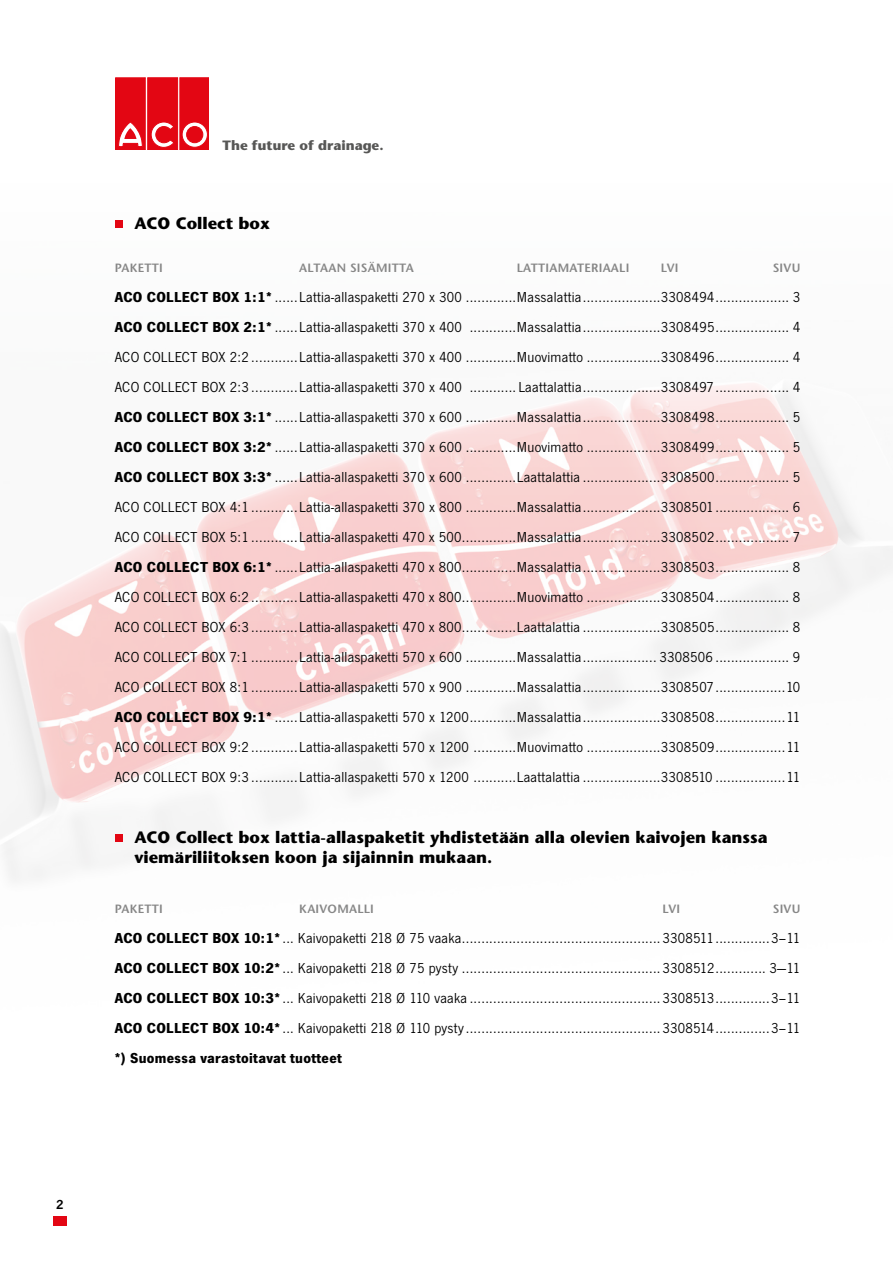
<style>
.page{position:relative;width:893px;height:1263px;background:#fff}
.page>*{position:absolute;margin:0;border:0;box-sizing:border-box;transform-origin:0 0}
.t1{font:700 16.5px/19.8px "Stone Sans";color:#000}
.t2{font:15px/30px "News Gothic TOT";letter-spacing:.02em;color:#000;text-align:justify}
.t3{font:700 13.5px "Stone Sans";color:#575756}
.t4{font:600 12px "Stone Sans";letter-spacing:.02em;color:#878787}
.t5{font:700 12px "News Gothic";color:#000}
.s1{font-weight:700}
</style>
<div class="page">
<hr style="left:54px;top:1216px;width:4px;height:10px;background:#e30613">
<hr style="left:62px;top:1216px;width:4px;height:10px;background:#e30613">
<hr style="left:58px;top:1216px;width:4px;height:10px;background:#e30613">
<img style="left:0;top:383px;width:893px;height:498px">
<div style="left:116px;top:78px;width:29px;height:72px;background:#e30613"></div>
<svg style="left:118px;top:122px;width:24px;height:25px"></svg>
<div style="left:180px;top:78px;width:29px;height:72px;background:#e30613"></div>
<svg style="left:182px;top:122px;width:25px;height:25px"></svg>
<div style="left:182px;top:122px;width:25px;height:25px;border:1px solid #e30613;border-radius:50%"></div>
<div style="left:187px;top:126px;width:16px;height:17px;background:#e30613;border-radius:50%"></div>
<div style="left:187px;top:126px;width:16px;height:17px;border:1px solid #e30613;border-radius:50%"></div>
<div style="left:148px;top:78px;width:30px;height:72px;background:#e30613"></div>
<svg style="left:151px;top:122px;width:22px;height:26px"></svg>
<div style="left:115px;top:220px;width:8px;height:8px;background:#e30613"></div>
<div style="left:115px;top:834px;width:8px;height:8px;background:#e30613"></div>
<p class="t3" style="left:223px;top:136px;width:163px">The future of drainage.</p>
<p class="t1" style="left:134px;top:213px;width:137px">ACO Collect box</p>
<p class="t4" style="left:115px;top:261px;width:50px">PAKETTI</p>
<p class="t4" style="left:299px;top:261px;width:116px">ALTAAN SISÄMITTA</p>
<p class="t4" style="left:517px;top:261px;width:114px">LATTIAMATERIAALI</p>
<p class="t4" style="left:661px;top:261px;width:19px">LVI</p>
<p class="t4" style="left:773px;top:261px;width:29px">SIVU</p>
<p class="t2" style="left:115px;top:282px;width:687px"><span class="s1">ACO COLLECT BOX 1:1*</span> ......Lattia-allaspaketti 270 x 300 .............Massalattia....................3308494................... 3<br><span class="s1">ACO COLLECT BOX 2:1*</span> ......Lattia-allaspaketti 370 x 400 ............Massalattia....................3308495................... 4<br>ACO COLLECT BOX 2:2 ............Lattia-allaspaketti 370 x 400 .............Muovimatto ...................3308496................... 4<br>ACO COLLECT BOX 2:3 ............Lattia-allaspaketti 370 x 400 ............ Laattalattia....................3308497................... 4<br><span class="s1">ACO COLLECT BOX 3:1*</span> ......Lattia-allaspaketti 370 x 600 .............Massalattia....................3308498................... 5<br><span class="s1">ACO COLLECT BOX 3:2*</span> ......Lattia-allaspaketti 370 x 600 .............Muovimatto ...................3308499................... 5<br><span class="s1">ACO COLLECT BOX 3:3*</span> ......Lattia-allaspaketti 370 x 600 .............Laattalattia ....................3308500................... 5<br>ACO COLLECT BOX 4:1 ............Lattia-allaspaketti 370 x 800 .............Massalattia....................3308501 ................... 6<br>ACO COLLECT BOX 5:1 ............Lattia-allaspaketti 470 x 500..............Massalattia....................3308502................... 7<br><span class="s1">ACO COLLECT BOX 6:1*</span> ......Lattia-allaspaketti 470 x 800..............Massalattia....................3308503................... 8<br>ACO COLLECT BOX 6:2 ............Lattia-allaspaketti 470 x 800..............Muovimatto ...................3308504................... 8<br>ACO COLLECT BOX 6:3 ............Lattia-allaspaketti 470 x 800..............Laattalattia ....................3308505................... 8<br>ACO COLLECT BOX 7:1 ............Lattia-allaspaketti 570 x 600 .............Massalattia................... 3308506 ................... 9<br>ACO COLLECT BOX 8:1 ............Lattia-allaspaketti 570 x 900 .............Massalattia....................3308507..................10<br><span class="s1">ACO COLLECT BOX 9:1*</span> ......Lattia-allaspaketti 570 x 1200............Massalattia....................3308508..................11<br>ACO COLLECT BOX 9:2 ............Lattia-allaspaketti 570 x 1200 ...........Muovimatto ...................3308509..................11<br>ACO COLLECT BOX 9:3 ............Lattia-allaspaketti 570 x 1200 ...........Laattalattia ....................3308510 ..................11</p>
<p class="t1" style="left:134px;top:827px;width:635px">ACO Collect box lattia-allaspaketit yhdistetään alla olevien kaivojen kanssa viemäriliitoksen koon ja sijainnin mukaan.</p>
<p class="t4" style="left:115px;top:901px;width:50px">PAKETTI</p>
<p class="t4" style="left:299px;top:901px;width:76px">KAIVOMALLI</p>
<p class="t4" style="left:662px;top:901px;width:19px">LVI</p>
<p class="t4" style="left:773px;top:901px;width:29px">SIVU</p>
<p class="t2" style="left:115px;top:923px;width:687px"><span class="s1">ACO COLLECT BOX 10:1*</span>... Kaivopaketti 218 Ø 75 vaaka...................................................3308511..............3–11<br><span class="s1">ACO COLLECT BOX 10:2*</span>... Kaivopaketti 218 Ø 75 pysty ...................................................3308512............. 3—11<br><span class="s1">ACO COLLECT BOX 10:3*</span>... Kaivopaketti 218 Ø 110 vaaka .................................................3308513..............3–11<br><span class="s1">ACO COLLECT BOX 10:4*</span>... Kaivopaketti 218 Ø 110 pysty..................................................3308514..............3–11 <span class="s1">*) Suomessa varastoitavat tuotteet</span></p>
<p class="t5" style="left:56px;top:1197px;width:9px">2</p>
</div>
